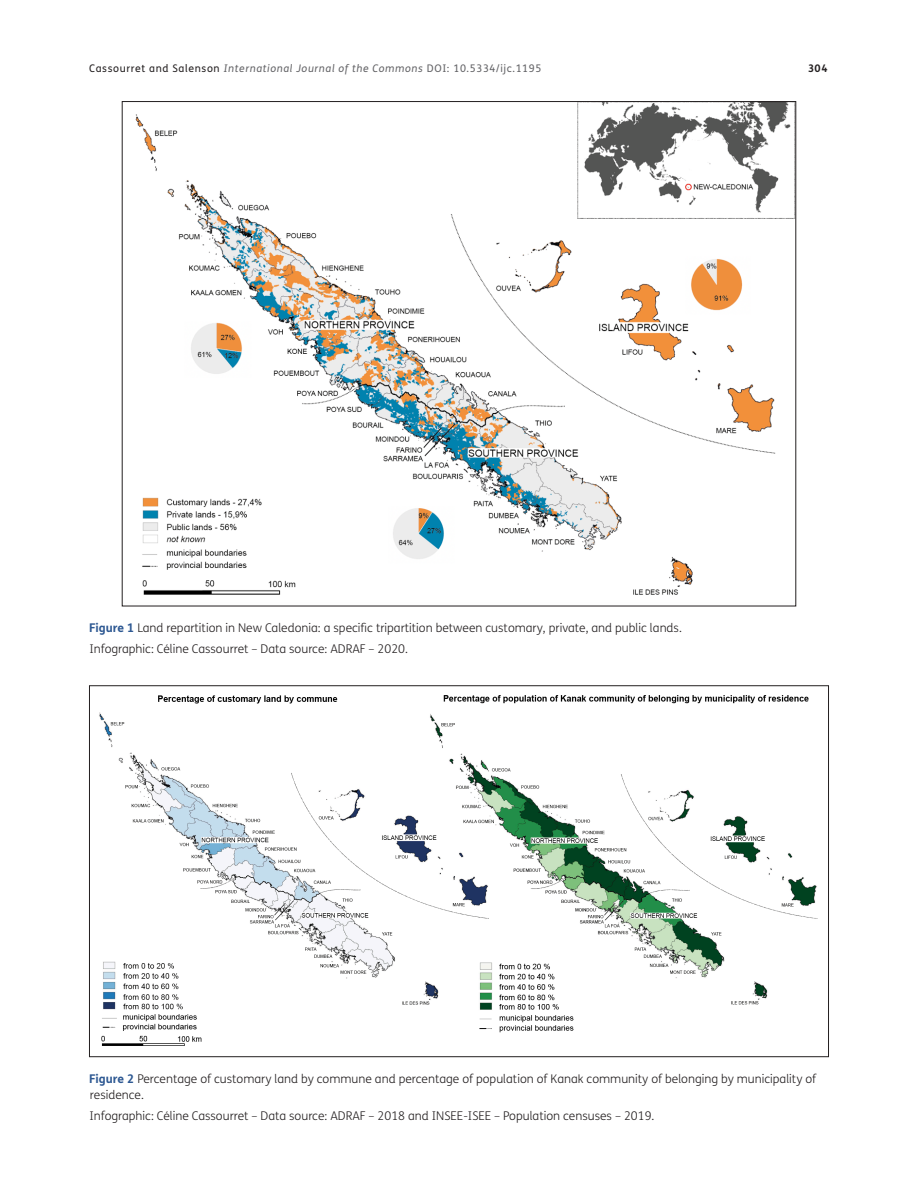
<style>
.page{position:relative;width:918px;height:1188px;background:#fff}
.page>*{position:absolute;margin:0;border:0;box-sizing:border-box;transform-origin:0 0}
.Figure_copy{font:300 12px/16.5px "FS Me";color:#231f20}
.Figure_copy_Note{font:300 12px "FS Me";color:#231f20}
.t1{font:italic 10.5px "FS Me";letter-spacing:.06em;color:#636366}
.t2{font:700 10.5px "FS Me";color:#231f20}
.s1{font-style:normal;color:#231f20}
.s2{font-style:normal}
.s3{font-weight:700;color:#2d5892}
</style>
<div class="page">
<img style="left:135px;top:103px;width:659px;height:492px">
<img style="left:99px;top:695px;width:719px;height:351px">
<p class="t1" style="left:89px;top:62px;width:454px"><span class="s1">Cassourret and Salenson</span> International Journal of the Commons <span class="s2">DOI: 10.5334/ijc.1195</span></p>
<p class="t2" style="left:808px;top:61px;width:21px">304</p>
<p class="Figure_copy" style="left:89px;top:620px;width:594px"><span class="s3">Figure 1</span> Land repartition in New Caledonia: a specific tripartition between customary, private, and public lands.</p>
<p class="Figure_copy_Note" style="left:89px;top:642px;width:320px">Infographic: Céline Cassourret – Data source: ADRAF – 2020.</p>
<p class="Figure_copy" style="left:89px;top:1071px;width:728px"><span class="s3">Figure 2</span> Percentage of customary land by commune and percentage of population of Kanak community of belonging by municipality of residence.</p>
<p class="Figure_copy_Note" style="left:89px;top:1109px;width:566px">Infographic: Céline Cassourret – Data source: ADRAF – 2018 and INSEE-ISEE – Population censuses – 2019.</p>
</div>
